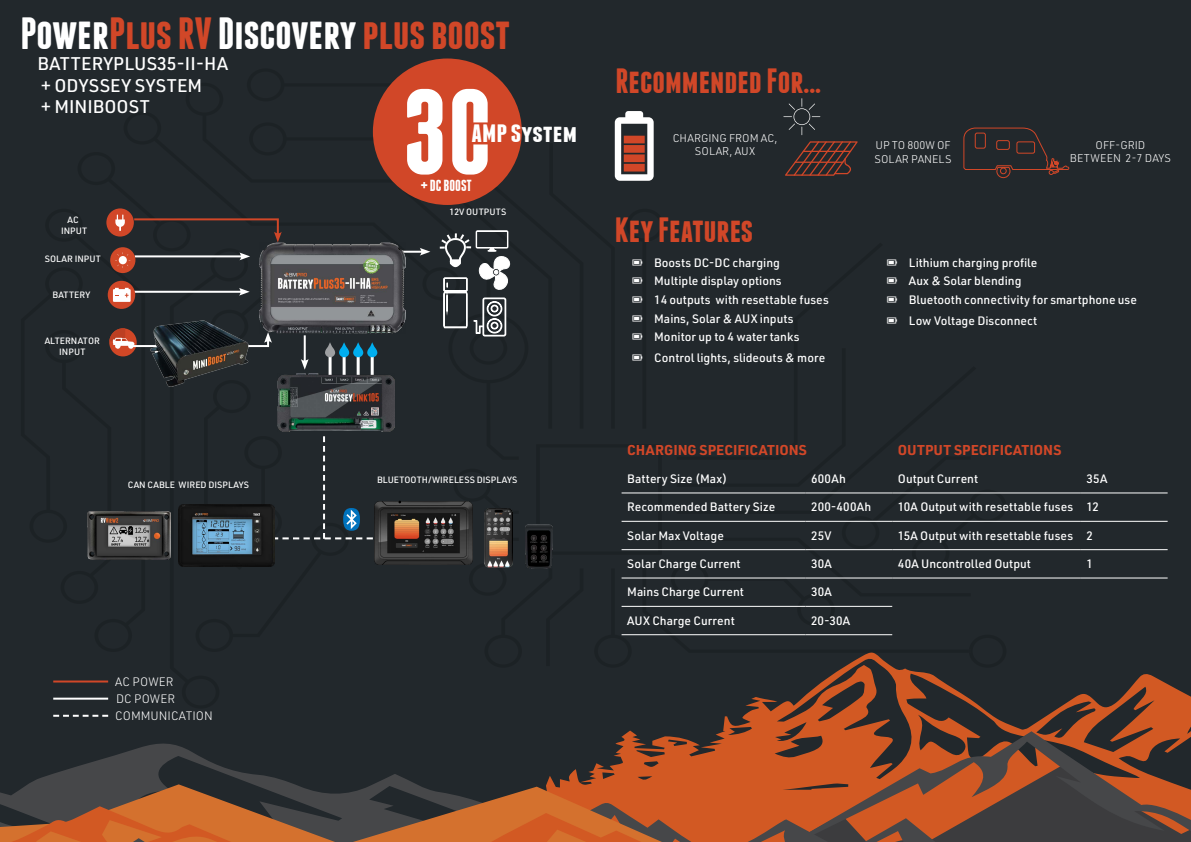
<style>
.page{position:relative;width:1191px;height:842px;background:#fff}
.page>*{position:absolute;margin:0;border:0;box-sizing:border-box;transform-origin:0 0}
.t1{font:700 45px "Franchise";color:#d14728}
.t2{font:700 35px "Franchise";color:#d14728}
.t3{font:700 25px "Franchise";color:#fff;scale:1.19 1}
.t4{font:500 18px/21.6px "URWDIN";letter-spacing:.005em;color:#fff}
.t5{font:700 16px "Franchise";color:#fff}
.t6{font:700 14px "URWDIN";letter-spacing:.005em;color:#d14728}
.t7{font:500 12px/18.6px "URWDIN";color:#fff}
.t8{font:300 12px/17.3px "URWDIN";color:#fff}
.t9{font:500 12px "URWDIN";letter-spacing:.025em;color:#fff}
.t10{font:300 11px/13.2px "URWDIN";color:#fff;text-align:center}
.t11{font:500 9px/10.8px "URWDIN";letter-spacing:.005em;color:#fff;text-align:center}
.s1{color:#fff}
</style>
<div class="page">
<div style="left:0;top:0;width:1191px;height:741px;background:#22282c"></div>
<div style="left:21px;top:68px;width:985px;height:641px;background:#22282c"></div>
<svg style="left:546px;top:651px;width:645px;height:114px;background:#4c3329"></svg>
<svg style="left:0;top:741px;width:557px;height:43px;background:#272c30"></svg>
<svg style="left:92px;top:765px;width:713px;height:19px;background:#5c3b2d"></svg>
<svg style="left:805px;top:731px;width:386px;height:111px;background:#82472e"></svg>
<svg style="left:0;top:784px;width:857px;height:18px;background:#7a4831"></svg>
<svg style="left:0;top:802px;width:1118px;height:40px;background:#985531"></svg>
<svg style="left:615px;top:111px;width:38px;height:70px"></svg>
<svg style="left:783px;top:98px;width:37px;height:37px"></svg>
<svg style="left:785px;top:141px;width:72px;height:35px;background:#4c2f2a"></svg>
<svg style="left:963px;top:127px;width:106px;height:96px;background:#2b292b"></svg>
<div style="left:373px;top:59px;width:149px;height:146px;background:#d14728;border-radius:50%"></div>
<svg style="left:407px;top:89px;width:35px;height:86px"></svg>
<svg style="left:452px;top:89px;width:35px;height:86px"></svg>
<hr style="left:621px;top:493px;width:184px;height:1px;background:#fff">
<hr style="left:805px;top:493px;width:87px;height:1px;background:#fff">
<hr style="left:892px;top:493px;width:188px;height:1px;background:#fff">
<hr style="left:1080px;top:493px;width:87px;height:1px;background:#fff">
<hr style="left:621px;top:521px;width:184px;height:1px;background:#fff">
<hr style="left:805px;top:521px;width:87px;height:1px;background:#fff">
<hr style="left:892px;top:521px;width:188px;height:1px;background:#fff">
<hr style="left:1080px;top:521px;width:87px;height:1px;background:#fff">
<hr style="left:621px;top:549px;width:184px;height:1px;background:#fff">
<hr style="left:805px;top:549px;width:87px;height:1px;background:#fff">
<hr style="left:621px;top:578px;width:184px;height:1px;background:#fff">
<hr style="left:805px;top:578px;width:87px;height:1px;background:#fff">
<hr style="left:621px;top:606px;width:184px;height:1px;background:#fff">
<hr style="left:805px;top:606px;width:87px;height:1px;background:#fff">
<hr style="left:621px;top:634px;width:184px;height:1px;background:#fff">
<hr style="left:805px;top:634px;width:87px;height:1px;background:#fff">
<hr style="left:892px;top:549px;width:188px;height:1px;background:#fff">
<hr style="left:1080px;top:549px;width:87px;height:1px;background:#fff">
<hr style="left:892px;top:578px;width:188px;height:1px;background:#fff">
<hr style="left:1080px;top:578px;width:87px;height:1px;background:#fff">
<hr style="left:53px;top:698px;width:55px;height:2px;background:#fff">
<svg style="left:53px;top:715px;width:55px;height:2px"></svg>
<hr style="left:53px;top:680px;width:55px;height:2px;background:#d14728">
<hr style="left:399px;top:251px;width:24px;height:2px;background:#fff">
<svg style="left:420px;top:248px;width:10px;height:8px"></svg>
<div style="left:106px;top:208px;width:28px;height:29px;background:#d14728;border-radius:50%"></div>
<svg style="left:115px;top:215px;width:10px;height:16px"></svg>
<hr style="left:134px;top:291px;width:109px;height:2px;background:#fff">
<svg style="left:239px;top:288px;width:11px;height:8px"></svg>
<hr style="left:135px;top:255px;width:108px;height:2px;background:#fff">
<svg style="left:239px;top:252px;width:11px;height:8px"></svg>
<hr style="left:304px;top:335px;width:2px;height:28px;background:#fff">
<svg style="left:301px;top:359px;width:8px;height:11px"></svg>
<img style="left:260px;top:242px;width:145px;height:92px">
<div style="left:110px;top:247px;width:25px;height:26px;background:#d14928;border-radius:50%"></div>
<svg style="left:115px;top:252px;width:15px;height:16px"></svg>
<hr style="left:328px;top:355px;width:3px;height:27px;background:#fff">
<hr style="left:357px;top:355px;width:3px;height:27px;background:#fff">
<hr style="left:342px;top:355px;width:3px;height:27px;background:#fff">
<hr style="left:371px;top:355px;width:3px;height:27px;background:#fff">
<svg style="left:325px;top:342px;width:52px;height:15px"></svg>
<svg style="left:132px;top:217px;width:150px;height:25px;background:#322a2a"></svg>
<div style="left:108px;top:281px;width:27px;height:28px;background:#d14728;border-radius:50%"></div>
<svg style="left:113px;top:288px;width:18px;height:14px"></svg>
<div style="left:109px;top:328px;width:28px;height:28px;background:#d14726;border-radius:50%"></div>
<img style="left:109px;top:328px;width:16px;height:13px">
<svg style="left:438px;top:230px;width:74px;height:107px"></svg>
<img style="left:178px;top:504px;width:96px;height:63px">
<img style="left:374px;top:502px;width:99px;height:63px">
<svg style="left:272px;top:436px;width:101px;height:103px;background:#272f35"></svg>
<img style="left:87px;top:511px;width:84px;height:49px">
<img style="left:525px;top:524px;width:28px;height:45px">
<img style="left:484px;top:509px;width:29px;height:58px">
<img style="left:277px;top:374px;width:117px;height:58px">
<svg style="left:113px;top:332px;width:159px;height:17px"></svg>
<img style="left:140px;top:303px;width:120px;height:101px">
<svg style="left:632px;top:259px;width:10px;height:6px"></svg>
<svg style="left:632px;top:278px;width:10px;height:6px"></svg>
<svg style="left:632px;top:296px;width:10px;height:7px"></svg>
<svg style="left:632px;top:315px;width:10px;height:6px"></svg>
<svg style="left:632px;top:334px;width:10px;height:6px"></svg>
<svg style="left:632px;top:355px;width:10px;height:6px"></svg>
<svg style="left:887px;top:259px;width:10px;height:6px"></svg>
<svg style="left:887px;top:278px;width:10px;height:6px"></svg>
<svg style="left:887px;top:296px;width:10px;height:7px"></svg>
<svg style="left:887px;top:317px;width:10px;height:7px"></svg>
<h1 class="t1" style="left:20px;top:12px;width:491px"><span class="s1">Power</span>Plus RV <span class="s1">Discovery</span> plus boost</h1>
<h3 class="t4" style="left:37px;top:52px;width:192px">BATTERYPLUS35-II-HA + ODYSSEY SYSTEM<br>+ MINIBOOST</h3>
<h3 class="t3" style="left:471px;top:121px;width:90px">AMP System</h3>
<p class="t11" style="left:61px;top:214px;width:28px">AC<br>INPUT</p>
<p class="t11" style="left:45px;top:253px;width:58px">SOLAR INPUT</p>
<p class="t11" style="left:52px;top:289px;width:39px">BATTERY</p>
<p class="t11" style="left:45px;top:335px;width:57px">ALTERNATOR<br>INPUT</p>
<p class="t11" style="left:128px;top:479px;width:123px">CAN CABLE WIRED DISPLAYS</p>
<p class="t8" style="left:115px;top:672px;width:99px">AC POWER<br>DC POWER<br>COMMUNICATION</p>
<h3 class="t5" style="left:421px;top:178px;width:52px">+ DC BOOST</h3>
<p class="t11" style="left:449px;top:206px;width:58px">12V OUTPUTS</p>
<p class="t11" style="left:377px;top:474px;width:142px">BLUETOOTH/WIRELESS DISPLAYS</p>
<h2 class="t2" style="left:615px;top:65px;width:207px">Recommended For...</h2>
<p class="t10" style="left:672px;top:131px;width:106px">CHARGING FROM AC,<br>SOLAR, AUX</p>
<p class="t10" style="left:874px;top:138px;width:78px;text-align:left">UP TO 800W OF<br>SOLAR PANELS</p>
<p class="t10" style="left:1070px;top:138px;width:102px">OFF-GRID<br>BETWEEN 2-7 DAYS</p>
<h2 class="t2" style="left:615px;top:213px;width:140px">Key Features</h2>
<p class="t7" style="left:654px;top:253px;width:176px">Boosts DC-DC charging<br>Multiple display options<br>14 outputs with resettable fuses<br>Mains, Solar &amp; AUX inputs<br>Monitor up to 4 water tanks</p>
<p class="t7" style="left:654px;top:348px;width:173px">Control lights, slideouts &amp; more</p>
<p class="t7" style="left:909px;top:253px;width:229px">Lithium charging profile<br>Aux &amp; Solar blending<br>Bluetooth connectivity for smartphone use</p>
<p class="t7" style="left:909px;top:311px;width:130px">Low Voltage Disconnect</p>
<p class="t6" style="left:627px;top:441px;width:181px">CHARGING SPECIFICATIONS</p>
<p class="t6" style="left:898px;top:441px;width:165px">OUTPUT SPECIFICATIONS</p>
<p class="t7" style="left:627px;top:469px;width:102px">Battery Size (Max)</p>
<p class="t7" style="left:811px;top:469px;width:36px">600Ah</p>
<p class="t7" style="left:898px;top:469px;width:82px">Output Current</p>
<p class="t7" style="left:1086px;top:469px;width:22px">35A</p>
<p class="t7" style="left:627px;top:497px;width:150px">Recommended Battery Size</p>
<p class="t9" style="left:811px;top:499px;width:62px">200-400Ah</p>
<p class="t7" style="left:898px;top:497px;width:202px">10A Output with resettable fuses 12</p>
<p class="t7" style="left:627px;top:526px;width:98px">Solar Max Voltage</p>
<p class="t7" style="left:811px;top:526px;width:22px">25V</p>
<p class="t7" style="left:898px;top:526px;width:197px">15A Output with resettable fuses 2</p>
<p class="t7" style="left:627px;top:554px;width:115px">Solar Charge Current</p>
<p class="t7" style="left:811px;top:554px;width:22px">30A</p>
<p class="t7" style="left:898px;top:554px;width:135px">40A Uncontrolled Output</p>
<p class="t7" style="left:1086px;top:554px;width:8px">1</p>
<p class="t7" style="left:627px;top:582px;width:118px">Mains Charge Current</p>
<p class="t7" style="left:811px;top:582px;width:22px">30A</p>
<p class="t7" style="left:627px;top:611px;width:109px">AUX Charge Current</p>
<p class="t7" style="left:811px;top:611px;width:41px">20-30A</p>
</div>
